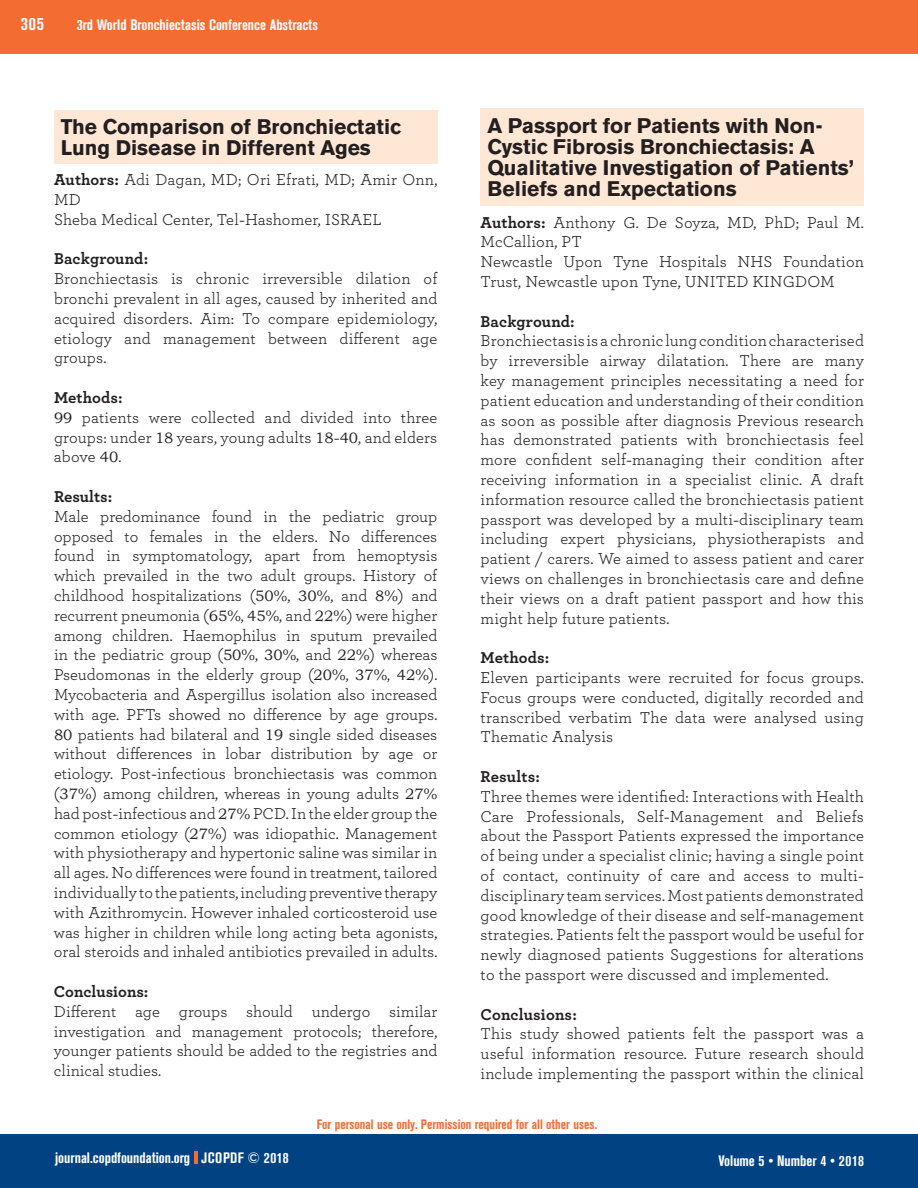
<style>
.page{position:relative;width:918px;height:1188px;background:#fff}
.page>*{position:absolute;margin:0;border:0;box-sizing:border-box;transform-origin:0 0}
.t1{font:700 21px/21px "Akzidenz Grotesk BE";color:#231f20}
.t2{font:700 condensed 18px "Akzidenz Grotesk BE";color:#fff}
.t3{font:16.5px/19.8px "Breathe";letter-spacing:.01em;color:#231f20;text-align:justify}
.t4{font:700 16.5px "Breathe";letter-spacing:.005em;color:#231f20}
.t5{font:700 condensed 15px "Akzidenz Grotesk BE";color:#fff}
.t6{font:700 condensed 13.5px "Akzidenz Grotesk BE";color:#f36c32}
.s1{font-weight:700}
.s2{font-family:"Bookman Old Style";font-size:15px}
</style>
<div class="page">
<div style="left:0;top:1134px;width:918px;height:54px;background:#004282"></div>
<div style="left:0;top:0;width:918px;height:54px;background:#f36c32"></div>
<svg style="left:194px;top:1152px;width:3px;height:12px"></svg>
<div style="left:54px;top:110px;width:383px;height:54px;background:#fee7d4"></div>
<div style="left:481px;top:108px;width:383px;height:98px;background:#fee7d4"></div>
<p class="t2" style="left:21px;top:13px;width:25px">305</p>
<p class="t5" style="left:77px;top:16px;width:243px">3rd World Bronchiectasis Conference Abstracts</p>
<p class="t1" style="left:61px;top:116px;width:341px">The Comparison of Bronchiectatic<br>Lung Disease in Different Ages</p>
<p class="t3" style="left:54px;top:169px;width:385px;text-align:left"><span class="s1">Authors:</span> Adi Dagan, MD; Ori Efrati, MD; Amir Onn,<br>MD<br>Sheba Medical Center, Tel<span class="s2">-</span>Hashomer, ISRAEL</p>
<p class="t4" style="left:54px;top:246px;width:96px">Background:</p>
<p class="t3" style="left:54px;top:268px;width:385px">Bronchiectasis is chronic irreversible dilation of bronchi prevalent in all ages, caused by inherited and acquired disorders. Aim: To compare epidemiology, etiology and management between different age groups.</p>
<p class="t3" style="left:54px;top:387px;width:385px;text-align:left"><span class="s1">Methods:<br></span><span class="s2">99</span> patients were collected and divided into three groups: under <span class="s2">18</span> years, young adults <span class="s2">18-40</span>, and elders above <span class="s2">40</span>.</p>
<p class="t4" style="left:54px;top:484px;width:60px">Results:</p>
<p class="t3" style="left:54px;top:506px;width:385px">Male predominance found in the pediatric group opposed to females in the elders. No differences found in symptomatology, apart from hemoptysis which prevailed in the two adult groups. History of childhood hospitalizations (<span class="s2">50%</span>, <span class="s2">30%</span>, and <span class="s2">8%</span>) and recurrent pneumonia (<span class="s2">65%</span>, <span class="s2">45%</span>, and <span class="s2">22%</span>) were higher among children. Haemophilus in sputum prevailed in the pediatric group (<span class="s2">50%</span>, <span class="s2">30%</span>, and <span class="s2">22%</span>) whereas Pseudomonas in the elderly group (<span class="s2">20%</span>, <span class="s2">37%</span>, <span class="s2">42%</span>).<br>Mycobacteria and Aspergillus isolation also increased with age. PFTs showed no difference by age groups.<br><span class="s2">80</span> patients had bilateral and <span class="s2">19</span> single sided diseases without differences in lobar distribution by age or etiology. Post<span class="s2">-</span>infectious bronchiectasis was common (<span class="s2">37%</span>) among children, whereas in young adults <span class="s2">27% </span>had post<span class="s2">-</span>infectious and <span class="s2">27%</span> PCD. In the elder group the common etiology (<span class="s2">27%</span>) was idiopathic. Management with physiotherapy and hypertonic saline was similar in all ages. No differences were found in treatment, tailored individually to the patients, including preventive therapy with Azithromycin. However inhaled corticosteroid use was higher in children while long acting beta agonists, oral steroids and inhaled antibiotics prevailed in adults.</p>
<p class="t4" style="left:54px;top:979px;width:96px">Conclusions:</p>
<p class="t3" style="left:54px;top:1001px;width:385px">Different age groups should undergo similar investigation and management protocols; therefore, younger patients should be added to the registries and clinical studies.</p>
<p class="t1" style="left:487px;top:116px;width:368px">A Passport for Patients with Non-Cystic Fibrosis Bronchiectasis: A Qualitative Investigation of Patients’ Beliefs and Expectations</p>
<p class="t3" style="left:481px;top:212px;width:385px;text-align:left"><span class="s1">Authors:</span> Anthony G. De Soyza, MD, PhD; Paul M.<br>McCallion, PT<br>Newcastle Upon Tyne Hospitals NHS Foundation Trust, Newcastle upon Tyne, UNITED KINGDOM</p>
<p class="t4" style="left:481px;top:308px;width:96px">Background:</p>
<p class="t3" style="left:481px;top:330px;width:385px">Bronchiectasis is a chronic lung condition characterised by irreversible airway dilatation. There are many key management principles necessitating a need for patient education and understanding of their condition as soon as possible after diagnosis Previous research has demonstrated patients with bronchiectasis feel more confident self<span class="s2">-</span>managing their condition after receiving information in a specialist clinic. A draft information resource called the bronchiectasis patient passport was developed by a multi<span class="s2">-</span>disciplinary team including expert physicians, physiotherapists and patient / carers. We aimed to assess patient and carer views on challenges in bronchiectasis care and define their views on a draft patient passport and how this might help future patients.</p>
<p class="t4" style="left:481px;top:645px;width:70px">Methods:</p>
<p class="t3" style="left:481px;top:667px;width:385px">Eleven participants were recruited for focus groups.<br>Focus groups were conducted, digitally recorded and transcribed verbatim The data were analysed using Thematic Analysis</p>
<p class="t4" style="left:481px;top:764px;width:61px">Results:</p>
<p class="t3" style="left:481px;top:786px;width:385px">Three themes were identified: Interactions with Health Care Professionals, Self<span class="s2">-</span>Management and Beliefs about the Passport Patients expressed the importance of being under a specialist clinic; having a single point of contact, continuity of care and access to multi&shy;disciplinary team services. Most patients demonstrated good knowledge of their disease and self<span class="s2">-</span>management strategies. Patients felt the passport would be useful for newly diagnosed patients Suggestions for alterations to the passport were discussed and implemented.</p>
<p class="t4" style="left:481px;top:1001px;width:98px">Conclusions:</p>
<p class="t3" style="left:481px;top:1023px;width:385px">This study showed patients felt the passport was a useful information resource. Future research should include implementing the passport within the clinical</p>
<p class="t6" style="left:317px;top:1117px;width:282px">For personal use only. Permission required for all other uses.</p>
<p class="t5" style="left:55px;top:1149px;width:235px">journal.copdfoundation.org JCOPDF © 2018</p>
<p class="t5" style="left:719px;top:1152px;width:147px">Volume 5 • Number 4 • 2018</p>
</div>
